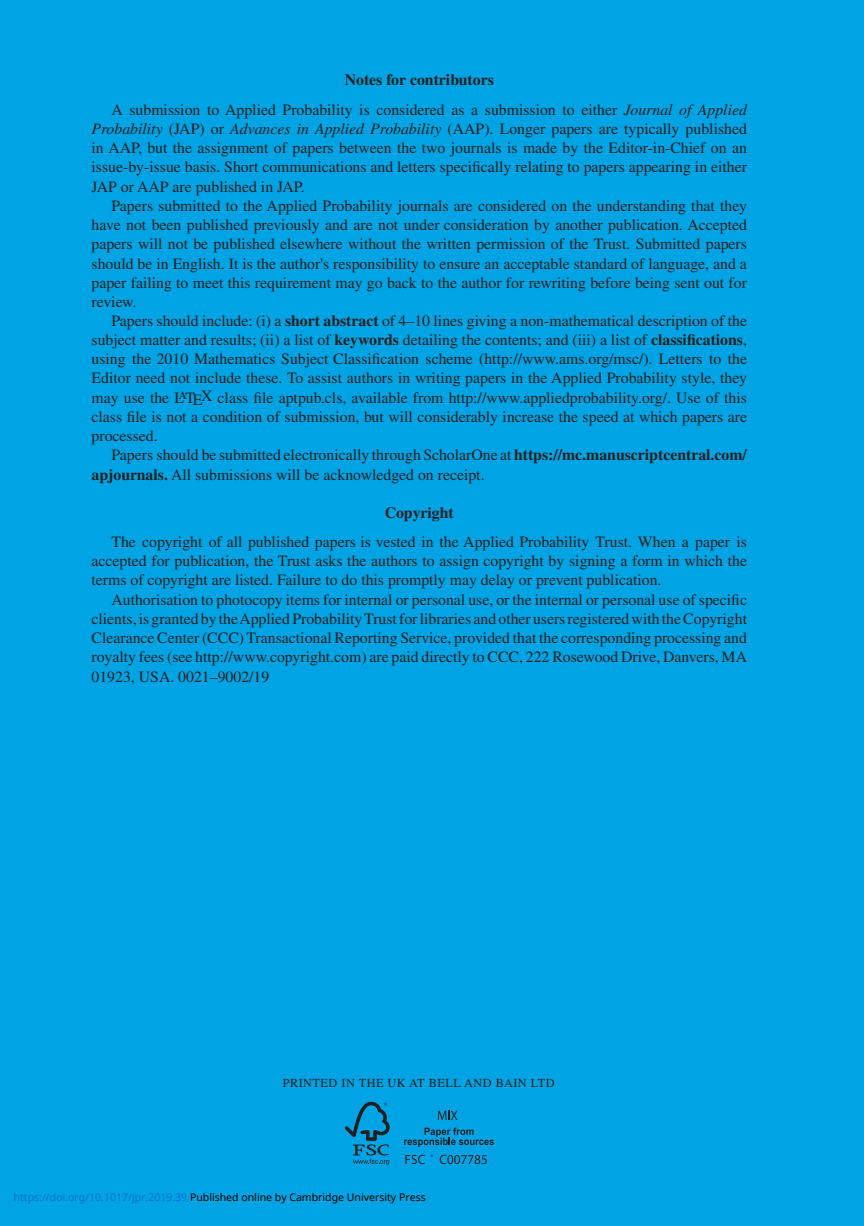
<style>
.page{position:relative;width:864px;height:1226px;background:#fff}
.page>*{position:absolute;margin:0;border:0;box-sizing:border-box;transform-origin:0 0}
.t1{font:15.75px/19.2px "Times";color:#231f20;text-align:justify}
.t2{font:700 15.75px "Times";color:#231f20}
.t3{font:12.25px "Times";letter-spacing:.04em;color:#231f20}
.t4{font:10.5px "Noto Sans";color:#000}
.s1{font-weight:700}
.s2{font-style:italic}
.s3{color:#0172cf}
</style>
<div class="page">
<div style="left:0;top:0;width:863px;height:1225px;background:#00a3e3"></div>
<svg style="left:437px;top:1110px;width:20px;height:9px"></svg>
<svg style="left:404px;top:1127px;width:89px;height:19px"></svg>
<svg style="left:405px;top:1154px;width:19px;height:9px"></svg>
<svg style="left:439px;top:1154px;width:47px;height:9px"></svg>
<svg style="left:345px;top:1101px;width:44px;height:63px"></svg>
<p class="t1" style="left:111px;top:65px;width:636px;line-height:29.2px;text-indent:233px"><span class="s1">Notes for contributors<br></span>A submission to Applied Probability is considered as a submission to either <span class="s2">Journal of Applied</span></p>
<p class="t1" style="left:91px;top:119px;width:656px"><span class="s2">Probability</span> (JAP) or <span class="s2">Advances in Applied Probability</span> (AAP). Longer papers are typically published in AAP, but the assignment of papers between the two journals is made by the Editor-in-Chief on an issue-by-issue basis. Short communications and letters specifically relating to papers appearing in either JAP or AAP are published in JAP.</p>
<p class="t1" style="left:91px;top:196px;width:656px;text-indent:20px">Papers submitted to the Applied Probability journals are considered on the understanding that they have not been published previously and are not under consideration by another publication. Accepted papers will not be published elsewhere without the written permission of the Trust. Submitted papers should be in English. It is the author's responsibility to ensure an acceptable standard of language, and a paper failing to meet this requirement may go back to the author for rewriting before being sent out for review.</p>
<p class="t1" style="left:91px;top:310px;width:656px;text-indent:20px">Papers should include: (i) a <span class="s1">short abstract</span> of 4–10 lines giving a non-mathematical description of the subject matter and results; (ii) a list of <span class="s1">keywords</span> detailing the contents; and (iii) a list of <span class="s1">classifications</span>, using the 2010 Mathematics Subject Classification scheme (http://www.ams.org/msc/). Letters to the Editor need not include these. To assist authors in writing papers in the Applied Probability style, they may use the L<sup>a</sup>tex class file aptpub.cls, available from http://www.appliedprobability.org/. Use of this class file is not a condition of submission, but will considerably increase the speed at which papers are processed.</p>
<p class="t1" style="left:91px;top:445px;width:656px;text-indent:20px">Papers should be submitted electronically through ScholarOne at <span class="s1">https://mc.manuscriptcentral.com/ apjournals.</span> All submissions will be acknowledged on receipt.</p>
<p class="t2" style="left:384px;top:503px;width:71px">Copyright</p>
<p class="t1" style="left:91px;top:531px;width:656px;text-indent:20px">The copyright of all published papers is vested in the Applied Probability Trust. When a paper is accepted for publication, the Trust asks the authors to assign copyright by signing a form in which the terms of copyright are listed. Failure to do this promptly may delay or prevent publication.</p>
<p class="t1" style="left:91px;top:589px;width:656px;text-indent:20px">Authorisation to photocopy items for internal or personal use, or the internal or personal use of specific clients, is granted by the Applied Probability Trust for libraries and other users registered with the Copyright Clearance Center (CCC) Transactional Reporting Service, provided that the corresponding processing and royalty fees (see http://www.copyright.com) are paid directly to CCC, 222 Rosewood Drive, Danvers, MA 01923, USA. 0021–9002/19</p>
<p class="t3" style="left:282px;top:1075px;width:273px">PRINTED IN THE UK AT BELL AND BAIN LTD</p>
<p class="t4" style="left:14px;top:1189px;width:413px"><span class="s3">https://doi.org/10.1017/jpr.2019.39</span> Published online by Cambridge University Press</p>
</div>
